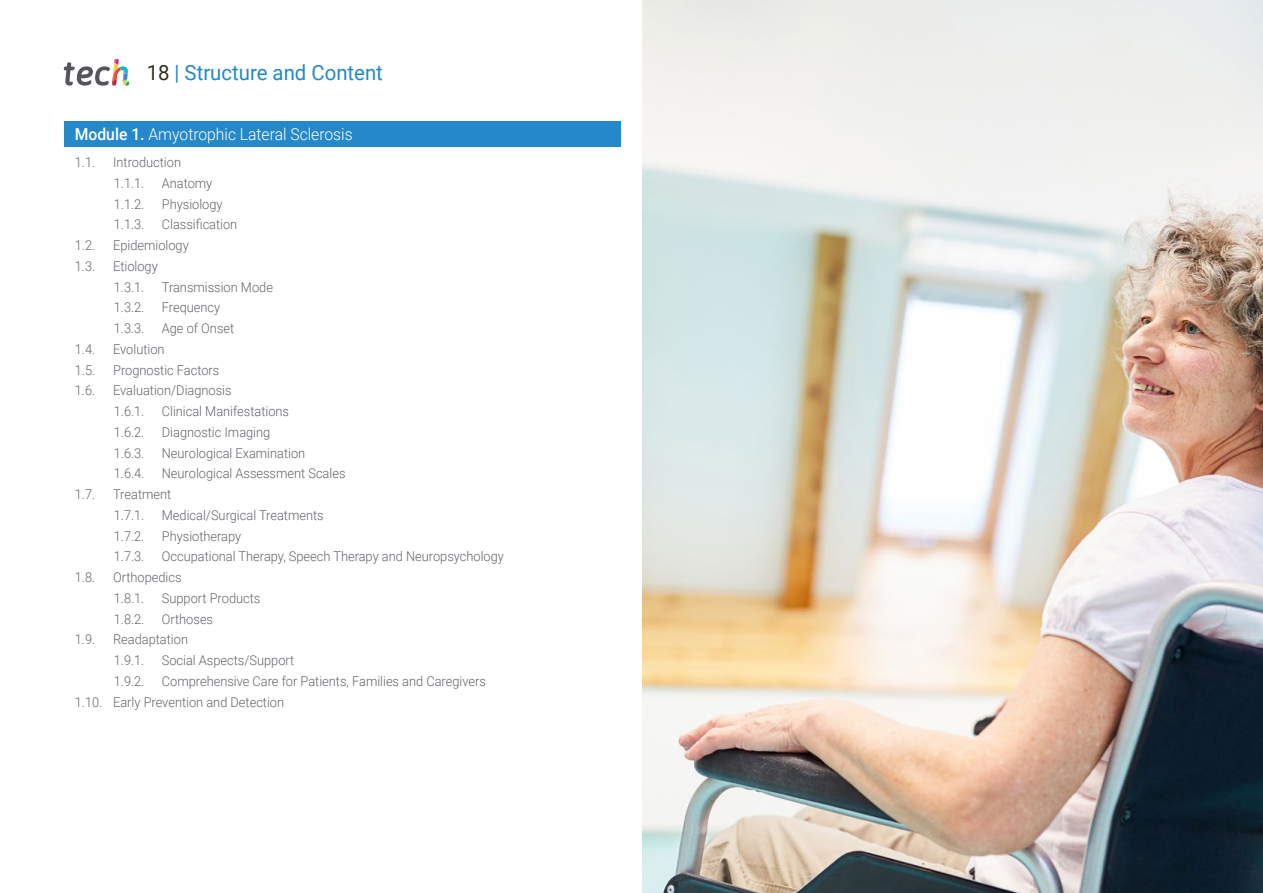
<style>
.page{position:relative;width:1263px;height:893px;background:#fff}
.page>*{position:absolute;margin:0;border:0;box-sizing:border-box;transform-origin:0 0}
.t1{font:21px "Roboto";color:#2488c9}
.t2{font:300 16.5px "Roboto";color:#fff;scale:.95 1}
.t3{font:300 13.5px/20.7px "Roboto";color:#61646a;scale:.95 1}
.s1{color:#312e20}
.s2{font-weight:500}
</style>
<div class="page">
<div style="left:64px;top:121px;width:557px;height:25px;background:#2488c9"></div>
<img style="left:642px;top:0;width:621px;height:893px">
<svg style="left:64px;top:59px;width:65px;height:27px"></svg>
<h1 class="t1" style="left:147px;top:57px;width:238px"><span class="s1">18</span> | Structure and Content</h1>
<p class="t2" style="left:75px;top:123px;width:294px"><span class="s2">Module 1.</span> Amyotrophic Lateral Sclerosis</p>
<p class="t3" style="left:75px;top:151px;width:23px">1.1.</p>
<p class="t3" style="left:113px;top:151px;width:73px">Introduction<br>1.1.1.</p>
<p class="t3" style="left:162px;top:172px;width:55px">Anatomy</p>
<p class="t3" style="left:114px;top:193px;width:34px">1.1.2.</p>
<p class="t3" style="left:162px;top:193px;width:66px">Physiology</p>
<p class="t3" style="left:114px;top:214px;width:34px">1.1.3.</p>
<p class="t3" style="left:162px;top:214px;width:81px">Classification</p>
<p class="t3" style="left:75px;top:234px;width:23px">1.2.</p>
<p class="t3" style="left:113px;top:234px;width:81px">Epidemiology</p>
<p class="t3" style="left:75px;top:255px;width:23px">1.3.</p>
<p class="t3" style="left:113px;top:255px;width:49px">Etiology<br>1.3.1.</p>
<p class="t3" style="left:162px;top:276px;width:118px">Transmission Mode</p>
<p class="t3" style="left:114px;top:297px;width:34px">1.3.2.</p>
<p class="t3" style="left:162px;top:297px;width:63px">Frequency</p>
<p class="t3" style="left:114px;top:317px;width:34px">1.3.3.</p>
<p class="t3" style="left:162px;top:317px;width:78px">Age of Onset</p>
<p class="t3" style="left:75px;top:338px;width:23px">1.4.</p>
<p class="t3" style="left:113px;top:338px;width:56px">Evolution</p>
<p class="t3" style="left:75px;top:359px;width:23px">1.5.</p>
<p class="t3" style="left:113px;top:359px;width:113px">Prognostic Factors</p>
<p class="t3" style="left:75px;top:380px;width:23px">1.6.</p>
<p class="t3" style="left:113px;top:380px;width:126px">Evaluation/Diagnosis<br>1.6.1.</p>
<p class="t3" style="left:162px;top:400px;width:135px">Clinical Manifestations</p>
<p class="t3" style="left:114px;top:421px;width:34px">1.6.2.</p>
<p class="t3" style="left:162px;top:421px;width:116px">Diagnostic Imaging</p>
<p class="t3" style="left:114px;top:442px;width:34px">1.6.3.</p>
<p class="t3" style="left:162px;top:442px;width:152px">Neurological Examination</p>
<p class="t3" style="left:114px;top:463px;width:34px">1.6.4.</p>
<p class="t3" style="left:162px;top:463px;width:195px">Neurological Assessment Scales</p>
<p class="t3" style="left:75px;top:483px;width:23px">1.7.</p>
<p class="t3" style="left:113px;top:483px;width:63px">Treatment<br>1.7.1.</p>
<p class="t3" style="left:162px;top:504px;width:172px">Medical/Surgical Treatments</p>
<p class="t3" style="left:114px;top:525px;width:34px">1.7.2.</p>
<p class="t3" style="left:162px;top:525px;width:85px">Physiotherapy</p>
<p class="t3" style="left:114px;top:546px;width:34px">1.7.3.</p>
<p class="t3" style="left:162px;top:546px;width:362px">Occupational Therapy, Speech Therapy and Neuropsychology</p>
<p class="t3" style="left:75px;top:566px;width:23px">1.8.</p>
<p class="t3" style="left:113px;top:566px;width:74px">Orthopedics<br>1.8.1.</p>
<p class="t3" style="left:162px;top:587px;width:105px">Support Products</p>
<p class="t3" style="left:114px;top:608px;width:34px">1.8.2.</p>
<p class="t3" style="left:162px;top:608px;width:55px">Orthoses</p>
<p class="t3" style="left:75px;top:629px;width:23px">1.9.</p>
<p class="t3" style="left:113px;top:629px;width:80px">Readaptation<br>1.9.1.</p>
<p class="t3" style="left:162px;top:649px;width:141px">Social Aspects/Support</p>
<p class="t3" style="left:75px;top:670px;width:434px;text-indent:87px">Comprehensive Care for Patients, Families and Caregivers<br>1.10. Early Prevention and Detection</p>
<p class="t3" style="left:114px;top:670px;width:34px">1.9.2.</p>
</div>
